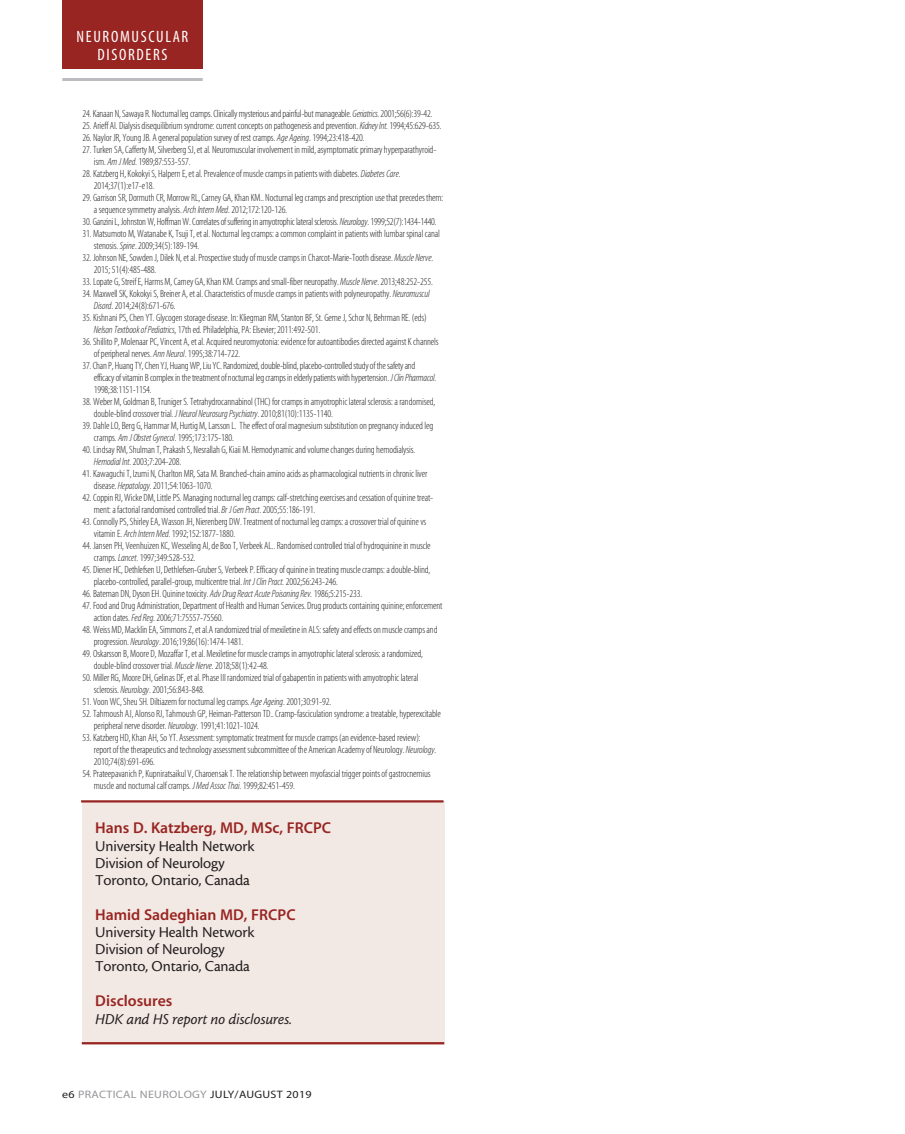
<style>
.page{position:relative;width:905px;height:1134px;background:#fff}
.page>*{position:absolute;margin:0;border:0;box-sizing:border-box;transform-origin:0 0}
.t1{font:16.5px/18.3px "Myriad MM 400 300";letter-spacing:.1em;color:#fff;text-align:center}
.body{font:15.75px "Cronos MM 408 10";letter-spacing:-.01em;color:#231f20}
.body-2{font:15.75px "Myriad MM 565 600";color:#982522}
.body-3{font:15.75px "Cronos MM It 408 10";letter-spacing:-.01em;color:#231f20}
.t2{font:10.8px "Myriad MM 400 600";letter-spacing:.025em;color:#939598;scale:1.11 1}
.footnotes_10{font:10.5px/12px "Myriad MM 215 300";letter-spacing:-.01em;color:#231f20}
.s1{font-family:"Myriad MM It 215 300"}
.s2{color:#231f20}
</style>
<div class="page">
<div style="left:62px;top:0;width:141px;height:69px;background:#982522"></div>
<hr style="left:62px;top:78px;width:141px;height:3px;background:#bcbdc0">
<div style="left:82px;top:801px;width:362px;height:243px;background:#f3e9e4"></div>
<hr style="left:81px;top:800px;width:362px;height:3px;background:#982522">
<hr style="left:82px;top:1042px;width:362px;height:2px;background:#982522">
<h1 class="t1" style="left:77px;top:28px;width:113px">NEUROMUSCULAR<br>DISORDERS</h1>
<p class="footnotes_10" style="left:82px;top:108px;width:351px">24. Kanaan N, Sawaya R. Nocturnal leg cramps. Clinically mysterious and painful-but manageable. <span class="s1">Geriatrics</span>. 2001;56(6):39-42.</p>
<p class="footnotes_10" style="left:82px;top:120px;width:360px">25. Arieff AI. Dialysis disequilibrium syndrome: current concepts on pathogenesis and prevention. <span class="s1">Kidney Int.</span> 1994;45:629-635.</p>
<p class="footnotes_10" style="left:82px;top:132px;width:283px">26. Naylor JR, Young JB. A general population survey of rest cramps. <span class="s1">Age Ageing</span>. 1994;23:418-420.</p>
<p class="footnotes_10" style="left:94px;top:144px;width:344px;text-indent:-11px">27. Turken SA, Cafferty M, Silverberg SJ, et al. Neuromuscular involvement in mild, asymptomatic primary hyperparathyroid&shy;ism. <span class="s1">Am J Med</span>. 1989;87:553-557.</p>
<p class="footnotes_10" style="left:94px;top:168px;width:308px;text-indent:-11px">28. Katzberg H, Kokokyi S, Halpern E, et al. Prevalence of muscle cramps in patients with diabetes. <span class="s1">Diabetes Care</span>.<br>2014;37(1):e17-e18.</p>
<p class="footnotes_10" style="left:94px;top:192px;width:351px;text-indent:-11px">29. Garrison SR, Dormuth CR, Morrow RL, Carney GA, Khan KM.. Nocturnal leg cramps and prescription use that precedes them: a sequence symmetry analysis. <span class="s1">Arch Intern Med</span>. 2012;172:120-126.</p>
<p class="footnotes_10" style="left:82px;top:216px;width:355px">30. Ganzini L, Johnston W, Hoffman W. Correlates of suffering in amyotrophic lateral sclerosis. <span class="s1">Neurology</span>. 1999;52(7):1434-1440.</p>
<p class="footnotes_10" style="left:94px;top:228px;width:347px;text-indent:-11px">31. Matsumoto M, Watanabe K, Tsuji T, et al. Nocturnal leg cramps: a common complaint in patients with lumbar spinal canal stenosis. <span class="s1">Spine</span>. 2009;34(5):189-194.</p>
<p class="footnotes_10" style="left:94px;top:252px;width:341px;text-indent:-11px">32. Johnson NE, Sowden J, Dilek N, et al. Prospective study of muscle cramps in Charcot-Marie-Tooth disease. <span class="s1">Muscle Nerve</span>.<br>2015; 51(4):485-488.</p>
<p class="footnotes_10" style="left:82px;top:276px;width:352px">33. Lopate G, Streif E, Harms M, Carney GA, Khan KM. Cramps and small-fiber neuropathy. <span class="s1">Muscle Nerve</span>. 2013;48:252-255.</p>
<p class="footnotes_10" style="left:94px;top:288px;width:337px;text-indent:-11px">34. Maxwell SK, Kokokyi S, Breiner A, et al. Characteristics of muscle cramps in patients with polyneuropathy. <span class="s1">Neuromuscul<br>Disord</span>. 2014;24(8):671-676.</p>
<p class="footnotes_10" style="left:94px;top:312px;width:334px;text-indent:-11px">35. Kishnani PS, Chen YT. Glycogen storage disease. In: Kliegman RM, Stanton BF, St. Geme J, Schor N, Behrman RE. (eds)<br><span class="s1">Nelson Textbook of Pediatrics</span>, 17th ed. Philadelphia, PA: Elsevier; 2011:492-501.</p>
<p class="footnotes_10" style="left:94px;top:336px;width:346px;text-indent:-11px">36. Shillito P, Molenaar PC, Vincent A, et al. Acquired neuromyotonia: evidence for autoantibodies directed against K channels of peripheral nerves. <span class="s1">Ann Neurol</span>. 1995;38:714-722.</p>
<p class="footnotes_10" style="left:94px;top:360px;width:344px;text-indent:-11px">37. Chan P, Huang TY, Chen YJ, Huang WP, Liu YC. Randomized, double-blind, placebo-controlled study of the safety and efficacy of vitamin B complex in the treatment of nocturnal leg cramps in elderly patients with hypertension. <span class="s1">J Clin Pharmacol</span>.<br>1998;38:1151-1154.</p>
<p class="footnotes_10" style="left:94px;top:396px;width:343px;text-indent:-11px">38. Weber M, Goldman B, Truniger S. Tetrahydrocannabinol (THC) for cramps in amyotrophic lateral sclerosis: a randomised, double-blind crossover trial. <span class="s1">J Neurol Neurosurg Psychiatry</span>. 2010;81(10):1135-1140.</p>
<p class="footnotes_10" style="left:94px;top:420px;width:341px;text-indent:-11px">39. Dahle LO, Berg G, Hammar M, Hurtig M, Larsson L. The effect of oral magnesium substitution on pregnancy induced leg cramps. <span class="s1">Am J Obstet Gynecol</span>. 1995;173:175-180.</p>
<p class="footnotes_10" style="left:94px;top:444px;width:323px;text-indent:-11px">40. Lindsay RM, Shulman T, Prakash S, Nesrallah G, Kiaii M. Hemodynamic and volume changes during hemodialysis.<br><span class="s1">Hemodial Int.</span> 2003;7:204-208.</p>
<p class="footnotes_10" style="left:94px;top:468px;width:335px;text-indent:-11px">41. Kawaguchi T, Izumi N, Charlton MR, Sata M. Branched-chain amino acids as pharmacological nutrients in chronic liver disease. <span class="s1">Hepatology</span>. 2011;54:1063-1070.</p>
<p class="footnotes_10" style="left:94px;top:492px;width:341px;text-indent:-11px">42. Coppin RJ, Wicke DM, Little PS. Managing nocturnal leg cramps: calf-stretching exercises and cessation of quinine treat&shy;ment: a factorial randomised controlled trial. <span class="s1">Br J Gen Pract</span>. 2005;55:186-191.</p>
<p class="footnotes_10" style="left:94px;top:516px;width:334px;text-indent:-11px">43. Connolly PS, Shirley EA, Wasson JH, Nierenberg DW. Treatment of nocturnal leg cramps: a crossover trial of quinine vs vitamin E. <span class="s1">Arch Intern Med</span>. 1992;152:1877-1880.</p>
<p class="footnotes_10" style="left:94px;top:540px;width:338px;text-indent:-11px">44. Jansen PH, Veenhuizen KC, Wesseling AI, de Boo T, Verbeek AL.. Randomised controlled trial of hydroquinine in muscle cramps. <span class="s1">Lancet</span>. 1997;349:528-532.</p>
<p class="footnotes_10" style="left:94px;top:564px;width:338px;text-indent:-11px">45. Diener HC, Dethlefsen U, Dethlefsen-Gruber S, Verbeek P. Efficacy of quinine in treating muscle cramps: a double-blind, placebo-controlled, parallel-group, multicentre trial. <span class="s1">Int J Clin Pract.</span> 2002;56:243-246.</p>
<p class="footnotes_10" style="left:82px;top:588px;width:281px">46. Bateman DN, Dyson EH. Quinine toxicity. <span class="s1">Adv Drug React Acute Poisoning Rev.</span> 1986;5:215-233.</p>
<p class="footnotes_10" style="left:94px;top:600px;width:350px;text-indent:-11px">47. Food and Drug Administration, Department of Health and Human Services. Drug products containing quinine; enforcement action dates. <span class="s1">Fed Reg</span>. 2006;71:75557-75560.</p>
<p class="footnotes_10" style="left:94px;top:624px;width:345px;text-indent:-11px">48. Weiss MD, Macklin EA, Simmons Z, et al.A randomized trial of mexiletine in ALS: safety and effects on muscle cramps and progression. <span class="s1">Neurology</span>. 2016;19;86(16):1474-1481.</p>
<p class="footnotes_10" style="left:94px;top:648px;width:330px;text-indent:-11px">49. Oskarsson B, Moore D, Mozaffar T, et al. Mexiletine for muscle cramps in amyotrophic lateral sclerosis: a randomized, double-blind crossover trial. <span class="s1">Muscle Nerve</span>. 2018;58(1):42-48.</p>
<p class="footnotes_10" style="left:94px;top:672px;width:326px;text-indent:-11px">50. Miller RG, Moore DH, Gelinas DF, et al. Phase III randomized trial of gabapentin in patients with amyotrophic lateral sclerosis. <span class="s1">Neurology</span>. 2001;56:843-848.</p>
<p class="footnotes_10" style="left:82px;top:696px;width:250px">51. Voon WC, Sheu SH. Diltiazem for nocturnal leg cramps. <span class="s1">Age Ageing</span>. 2001;30:91-92.</p>
<p class="footnotes_10" style="left:94px;top:708px;width:348px;text-indent:-11px">52. Tahmoush AJ, Alonso RJ, Tahmoush GP, Heiman-Patterson TD.. Cramp-fasciculation syndrome: a treatable, hyperexcitable peripheral nerve disorder. <span class="s1">Neurology</span>. 1991;41:1021-1024.</p>
<p class="footnotes_10" style="left:94px;top:732px;width:344px;text-indent:-11px">53. Katzberg HD, Khan AH, So YT. Assessment: symptomatic treatment for muscle cramps (an evidence-based review): report of the therapeutics and technology assessment subcommittee of the American Academy of Neurology. <span class="s1">Neurology</span>.<br>2010;74(8):691-696.</p>
<p class="footnotes_10" style="left:94px;top:768px;width:338px;text-indent:-11px">54. Prateepavanich P, Kupniratsaikul V, Charoensak T. The relationship between myofascial trigger points of gastrocnemius muscle and nocturnal calf cramps. <span class="s1">J Med Assoc Thai</span>. 1999;82:451-459.</p>
<p class="body-2" style="left:95px;top:821px;width:237px">Hans D. Katzberg, MD, MSc, FRCPC</p>
<p class="body" style="left:95px;top:838px;width:161px">University Health Network</p>
<p class="body" style="left:95px;top:855px;width:131px">Division of Neurology</p>
<p class="body" style="left:95px;top:872px;width:156px">Toronto, Ontario, Canada</p>
<p class="body-2" style="left:95px;top:907px;width:202px">Hamid Sadeghian MD, FRCPC</p>
<p class="body" style="left:95px;top:924px;width:161px">University Health Network</p>
<p class="body" style="left:95px;top:941px;width:131px">Division of Neurology</p>
<p class="body" style="left:95px;top:958px;width:156px">Toronto, Ontario, Canada</p>
<p class="body-2" style="left:95px;top:993px;width:79px">Disclosures</p>
<p class="body-3" style="left:95px;top:1011px;width:198px">HDK and HS report no disclosures.</p>
<p class="t2" style="left:62px;top:1089px;width:226px"><span class="s2">e6</span> PRACTICAL NEUROLOGY <span class="s2">JULY/AUGUST 2019</span></p>
</div>
